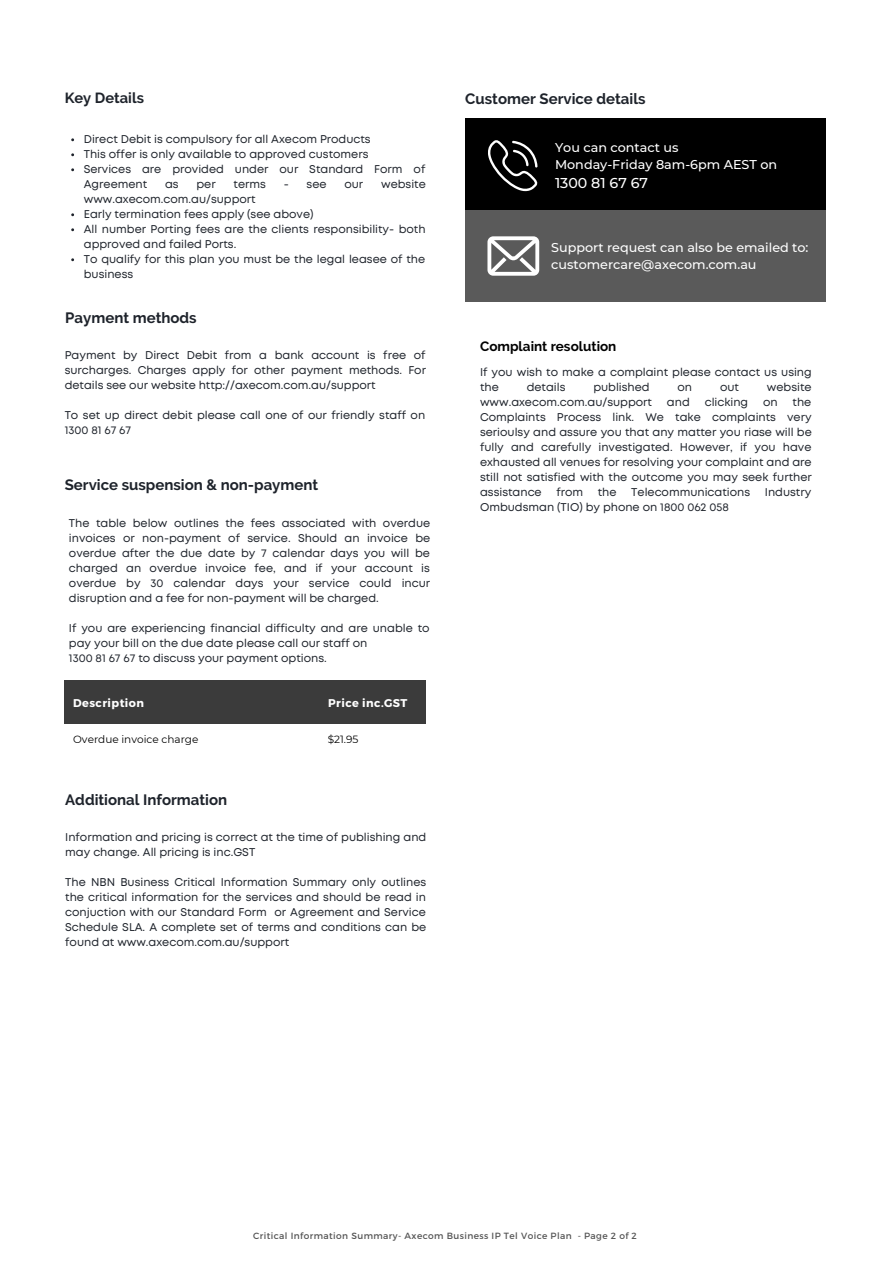
<style>
.page{position:relative;width:893px;height:1264px;background:#fff}
.page>*{position:absolute;margin:0;border:0;box-sizing:border-box;transform-origin:0 0}
.t1{font:700 15px "Raleway";color:#1e232b}
.t2{font:700 14.7px "Raleway";color:#1e232b}
.t3{font:500 14.25px "Montserrat";color:#fff}
.t4{font:700 13.5px "Raleway";color:#000}
.t5{font:500 12.75px/17px "Montserrat";color:#fff}
.t6{font:11.25px/15px "Mont";color:#1e232b}
.t7{font:700 11.25px "Montserrat";letter-spacing:.04em;color:#fff}
.t8{font:10.5px "Montserrat";color:#000}
.t9{font:9px "Montserrat";letter-spacing:.045em;color:#545454}
</style>
<div class="page">
<div style="left:465px;top:119px;width:361px;height:91px;background:#000"></div>
<div style="left:465px;top:210px;width:361px;height:91px;background:#5a5a5a"></div>
<svg style="left:488px;top:140px;width:50px;height:51px"></svg>
<svg style="left:487px;top:236px;width:52px;height:40px"></svg>
<div style="left:65px;top:680px;width:360px;height:44px;background:#3b3b3b"></div>
<h2 class="t2" style="left:65px;top:89px;width:81px">Key Details</h2>
<p class="t6" style="left:84px;top:132px;width:343px">Direct Debit is compulsory for all Axecom Products<br>This offer is only available to approved customers<br>Services are provided under our Standard Form of Agreement</p>
<p class="t6" style="left:165px;top:177px;width:15px">as</p>
<p class="t6" style="left:196px;top:177px;width:21px">per</p>
<p class="t6" style="left:233px;top:177px;width:34px">terms</p>
<p class="t6" style="left:284px;top:177px;width:44px">- see</p>
<p class="t6" style="left:344px;top:177px;width:20px">our</p>
<p class="t6" style="left:381px;top:177px;width:46px">website</p>
<p class="t6" style="left:84px;top:192px;width:343px">www.axecom.com.au/support<br>Early termination fees apply (see above)<br>All number Porting fees are the clients responsibility- both approved and failed Ports.<br>To qualify for this plan you must be the legal leasee of the business</p>
<h1 class="t1" style="left:65px;top:309px;width:133px">Payment methods</h1>
<p class="t6" style="left:65px;top:349px;width:363px;text-align:justify">Payment by Direct Debit from a bank account is free of surcharges. Charges apply for other payment methods. For details see our website http://axecom.com.au/support</p>
<p class="t6" style="left:65px;top:409px;width:362px">To set up direct debit please call one of our friendly staff on<br>1300 81 67 67</p>
<h1 class="t1" style="left:65px;top:476px;width:255px">Service suspension &amp; non-payment</h1>
<p class="t6" style="left:69px;top:517px;width:363px;text-align:justify">The table below outlines the fees associated with overdue invoices or non-payment of service. Should an invoice be overdue after the due date by 7 calendar days you will be charged an overdue invoice fee, and if your account is overdue by 30 calendar days your service could incur disruption and a fee for non-payment will be charged.</p>
<p class="t6" style="left:69px;top:622px;width:362px">If you are experiencing financial difficulty and are unable to pay your bill on the due date please call our staff on<br>1300 81 67 67 to discuss your payment options.</p>
<p class="t7" style="left:73px;top:695px;width:72px">Description</p>
<p class="t7" style="left:328px;top:695px;width:81px">Price inc.GST</p>
<p class="t8" style="left:73px;top:733px;width:127px">Overdue invoice charge</p>
<p class="t8" style="left:328px;top:733px;width:32px">$21.95</p>
<h1 class="t1" style="left:65px;top:791px;width:163px">Additional Information</h1>
<p class="t6" style="left:65px;top:830px;width:362px">Information and pricing is correct at the time of publishing and may change. All pricing is inc.GST</p>
<p class="t6" style="left:65px;top:875px;width:362px;text-align:justify">The NBN Business Critical Information Summary only outlines the critical information for the services and should be read in conjuction with our Standard Form or Agreement and Service Schedule SLA. A complete set of terms and conditions can be found at www.axecom.com.au/support</p>
<h1 class="t1" style="left:465px;top:89px;width:182px">Customer Service details</h1>
<p class="t5" style="left:555px;top:139px;width:224px">You can contact us<br>Monday-Friday 8am-6pm AEST on</p>
<p class="t3" style="left:555px;top:174px;width:94px">1300 81 67 67</p>
<p class="t5" style="left:551px;top:238px;width:259px">Support request can also be emailed to: customercare@axecom.com.au</p>
<p class="t4" style="left:480px;top:338px;width:138px">Complaint resolution</p>
<p class="t6" style="left:480px;top:366px;width:333px">If you wish to make a complaint please contact us using the</p>
<p class="t6" style="left:526px;top:381px;width:40px">details</p>
<p class="t6" style="left:593px;top:381px;width:58px">published</p>
<p class="t6" style="left:677px;top:381px;width:16px">on</p>
<p class="t6" style="left:720px;top:381px;width:20px">out</p>
<p class="t6" style="left:766px;top:381px;width:46px">website</p>
<p class="t6" style="left:480px;top:395px;width:173px">www.axecom.com.au/support</p>
<p class="t6" style="left:667px;top:395px;width:24px">and</p>
<p class="t6" style="left:704px;top:395px;width:45px">clicking</p>
<p class="t6" style="left:763px;top:395px;width:16px">on</p>
<p class="t6" style="left:480px;top:395px;width:333px;text-align:justify;text-indent:312px">the Complaints Process link. We take complaints very serioulsy and assure you that any matter you riase will be fully and carefully investigated. However, if you have exhausted all venues for resolving your complaint and are still not satisfied with the outcome you may seek further assistance</p>
<p class="t6" style="left:556px;top:485px;width:28px">from</p>
<p class="t6" style="left:597px;top:485px;width:20px">the</p>
<p class="t6" style="left:631px;top:485px;width:120px">Telecommunications</p>
<p class="t6" style="left:764px;top:485px;width:48px">Industry</p>
<p class="t6" style="left:480px;top:500px;width:250px">Ombudsman (TIO) by phone on 1800 062 058</p>
<p class="t9" style="left:253px;top:1230px;width:385px">Critical Information Summary- Axecom Business IP Tel Voice Plan - Page 2 of 2</p>
</div>
